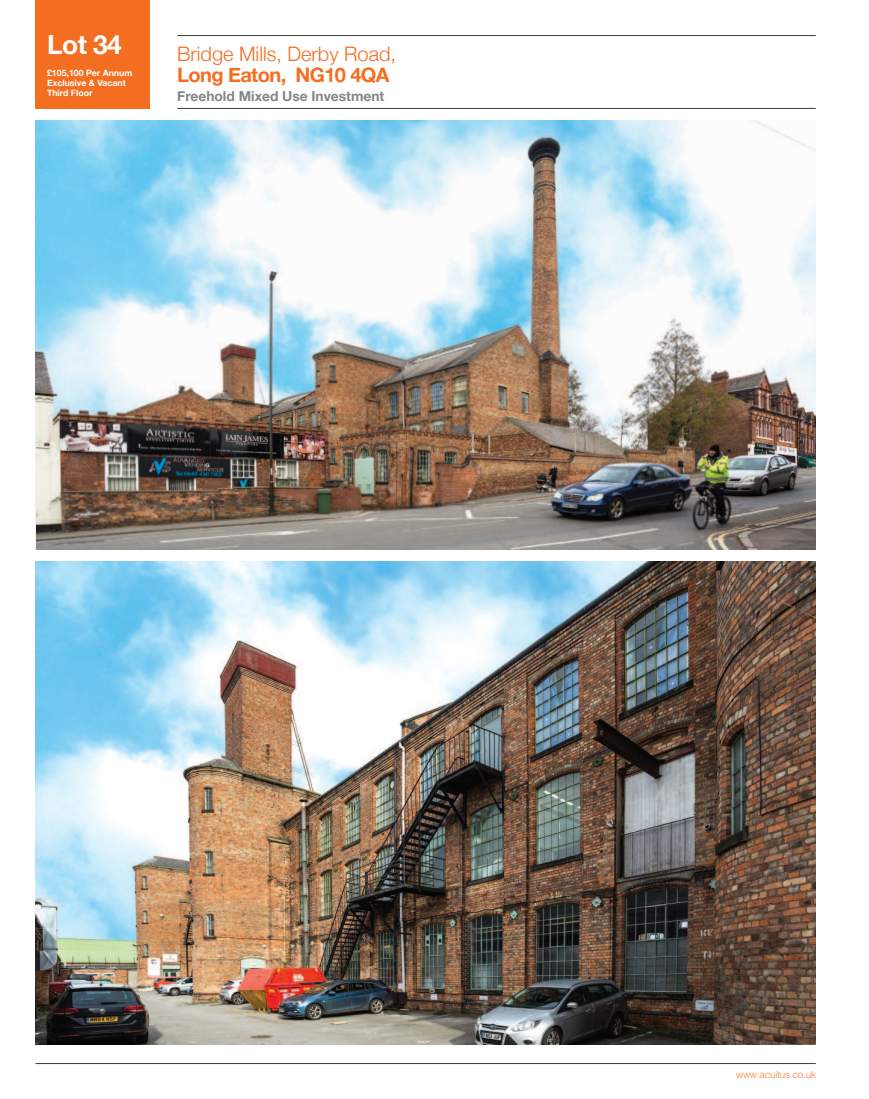
<style>
.page{position:relative;width:869px;height:1099px;background:#fff}
.page>*{position:absolute;margin:0;border:0;box-sizing:border-box;transform-origin:0 0}
.t1{font:700 26.25px "Helvetica Neue";color:#fff}
.t2{font:300 20px "Helvetica Neue";color:#f36e21}
.t3{font:700 20px "Helvetica Neue";letter-spacing:-.03em;color:#f36e21}
.t4{font:700 13.75px "Helvetica Neue";color:#838588}
.t5{font:300 10px "Helvetica";letter-spacing:-.025em;color:#f4833b}
.t6{font:700 8.75px/10px "Helvetica Neue";color:#fff}
</style>
<div class="page">
<div style="left:35px;top:0;width:114px;height:108px;background:#f36e21"></div>
<img style="left:35px;top:120px;width:780px;height:429px">
<img style="left:35px;top:561px;width:780px;height:483px">
<hr style="left:177px;top:35px;width:638px;height:1px;background:#3e3e3f">
<hr style="left:177px;top:108px;width:638px;height:1px;background:#3e3e3f">
<hr style="left:35px;top:1063px;width:780px;height:1px;background:#3e3e3f">
<h1 class="t1" style="left:47px;top:29px;width:76px">Lot 34</h1>
<p class="t6" style="left:47px;top:67px;width:87px">£105,100 Per Annum<br>Exclusive &amp; Vacant<br>Third Floor</p>
<h2 class="t2" style="left:177px;top:41px;width:220px">Bridge Mills, Derby Road,</h2>
<h2 class="t3" style="left:177px;top:63px;width:214px">Long Eaton, NG10 4QA</h2>
<h3 class="t4" style="left:177px;top:88px;width:208px">Freehold Mixed Use Investment</h3>
<p class="t5" style="left:735px;top:1065px;width:81px">www.acuitus.co.uk</p>
</div>
